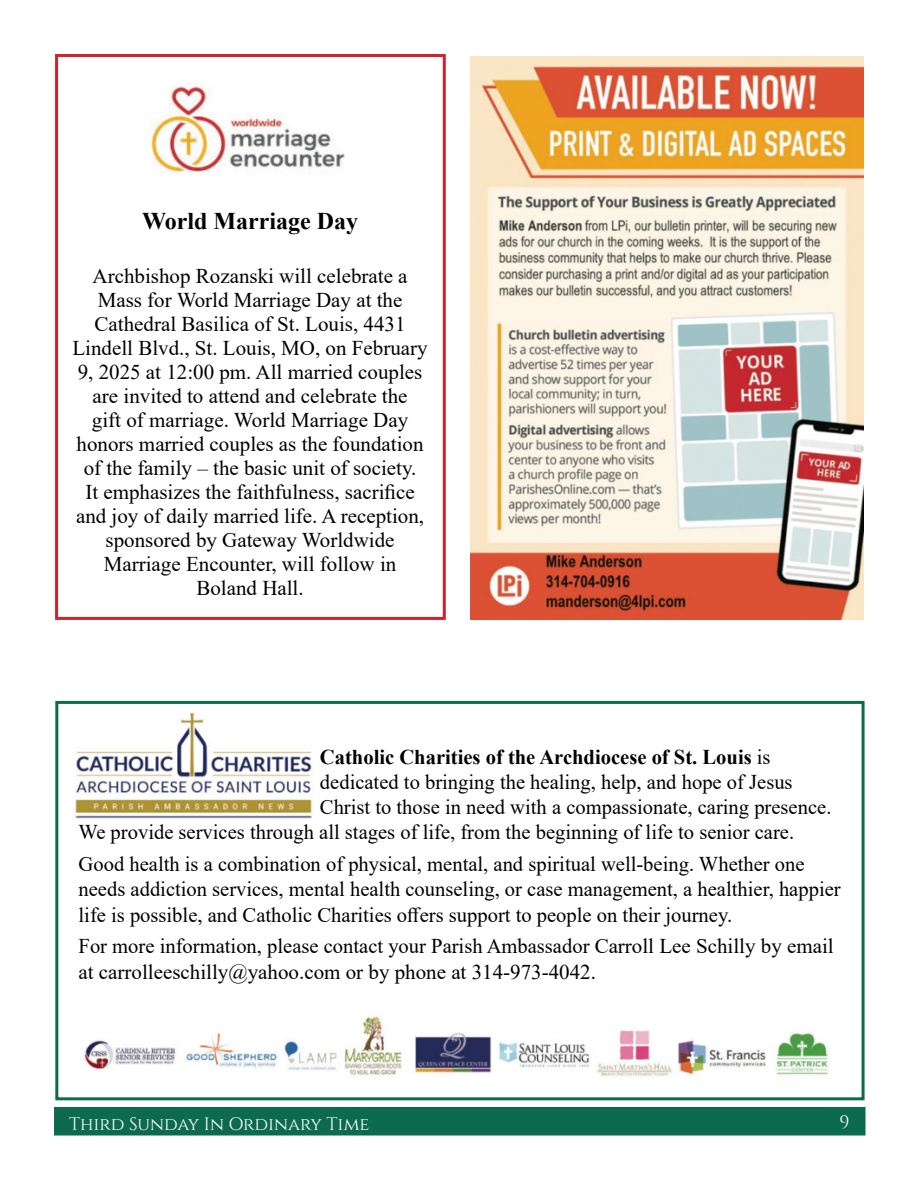
<style>
.page{position:relative;width:918px;height:1188px;background:#fff}
.page>*{position:absolute;margin:0;border:0;box-sizing:border-box;transform-origin:0 0}
.Letter_body{font:700 24px "Times New Roman";color:#000}
.Body_Text{font:21px/25.2px "Wtrvxg Times New Roman";color:#000}
.Letter_body-2{font:21px/24px "Wtrvxg Times New Roman";color:#000;text-align:center}
.Body_Text-2{font:700 21px "Times New Roman";color:#000}
.t1{font:18px "Yswvgg Cinzel";color:#fff}
.t2{font:18px "Qsfgpf Cinzel";color:#fff}
.s1{font-family:"Qlsjvk Times New Roman"}
.s2{font-family:"Wtrvxg Times New Roman";font-weight:400}
</style>
<div class="page">
<div style="left:55px;top:1108px;width:810px;height:27px;background:#0c6b4d"></div>
<div style="left:54px;top:1107px;width:812px;height:29px;border:2px solid #0c6b4d"></div>
<img style="left:83px;top:1016px;width:747px;height:62px">
<img style="left:73px;top:712px;width:239px;height:107px">
<div style="left:55px;top:701px;width:810px;height:399px;border:3px solid #0c6b4d"></div>
<img style="left:471px;top:56px;width:393px;height:563px">
<div style="left:55px;top:54px;width:391px;height:566px;border:3px solid #cf232f"></div>
<img style="left:149px;top:84px;width:196px;height:90px">
<p class="Letter_body" style="left:142px;top:203px;width:217px">World Marriage Day</p>
<p class="Letter_body-2" style="left:72px;top:264px;width:357px">Archbishop Rozanski will celebrate a Mass for World Marriage Day at the Cathedral Basilica of St. Louis, 4431<br>Lindell Blvd., St. Louis, MO, on February 9, 2025 at 12:00 pm. All married couples are invited to attend and celebrate the<br>gift of marriage. World Marriage Day honors married couples as the foundation of the family – the basic unit of society.<br><span class="s1">It emphasizes the faithfulness, sacrifice and joy of daily married life. A reception, </span>sponsored by Gateway Worldwide Marriage Encounter, will follow in Boland Hall.</p>
<p class="Body_Text-2" style="left:320px;top:741px;width:452px">Catholic Charities of the Archdiocese of St. Louis <span class="s2">is</span></p>
<p class="Body_Text" style="left:320px;top:768px;width:474px">dedicated to bringing the healing, help, and hope of Jesus</p>
<p class="Body_Text" style="left:320px;top:794px;width:513px">Christ to those in need with a compassionate, caring presence.</p>
<p class="Body_Text" style="left:79px;top:819px;width:717px">We provide services through all stages of life, from the beginning of life to senior care.</p>
<p class="Body_Text" style="left:79px;top:851px;width:764px">Good health is a combination of physical, mental, and spiritual well-being. Whether one needs addiction services, mental health counseling, or case management, a healthier, happier <span class="s1">life is possible, and Catholic Charities offers support to people on their journey.</span></p>
<p class="Body_Text" style="left:79px;top:933px;width:757px">For more information, please contact your Parish Ambassador Carroll Lee Schilly by email at carrolleeschilly@yahoo.com or by phone at 314-973-4042.</p>
<p class="t1" style="left:69px;top:1114px;width:302px">Third Sunday In Ordinary Time</p>
<p class="t2" style="left:839px;top:1111px;width:12px">9</p>
</div>
